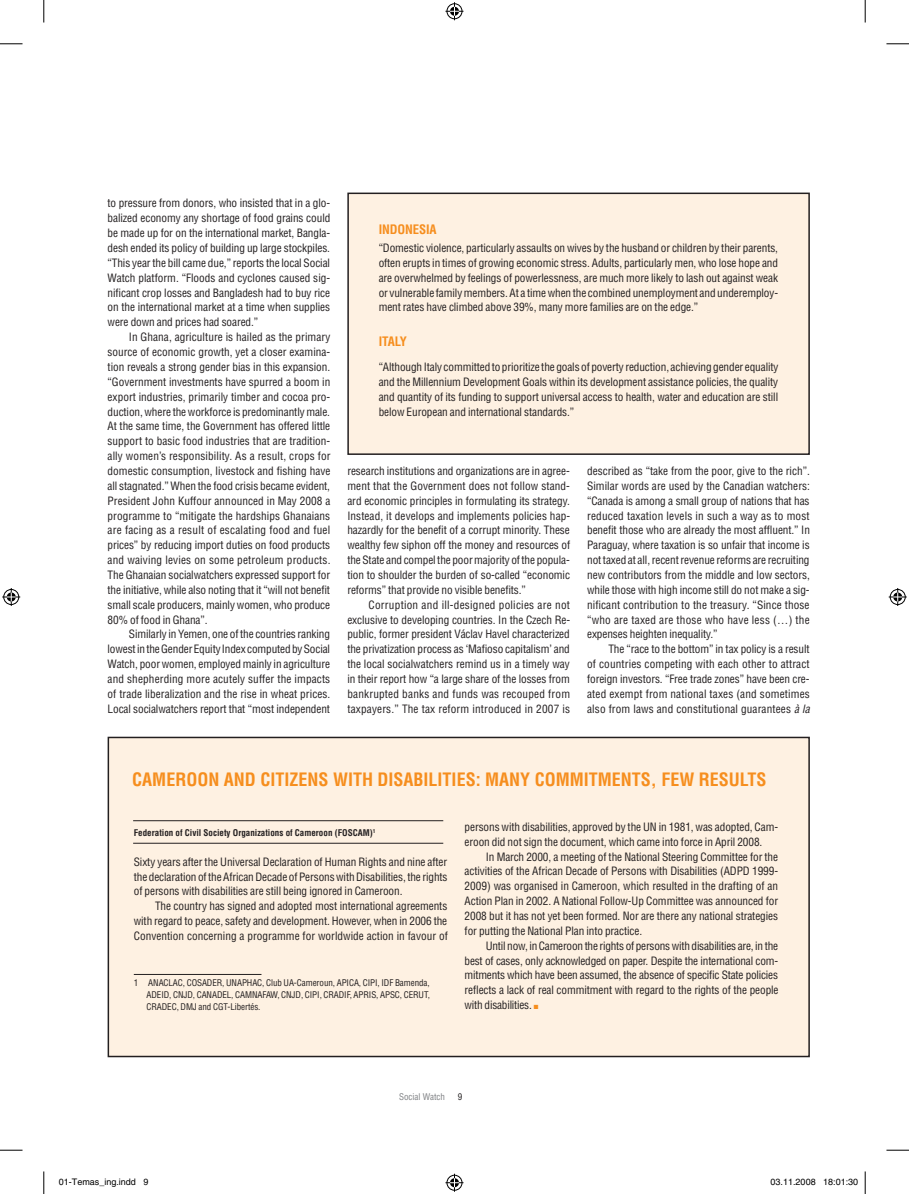
<style>
.page{position:relative;width:909px;height:1194px;background:#fff}
.page>*{position:absolute;margin:0;border:0;box-sizing:border-box;transform-origin:0 0}
.t1{font:700 condensed 18px "Helvetica";color:#f68e1e}
.t2{font:700 condensed 12.75px "Helvetica";letter-spacing:-.01em;color:#f68e1e}
.t3{font:condensed 11.25px/14.9px "Helvetica";letter-spacing:-.01em;color:#231f20;text-align:justify}
.t4{font:condensed 9px/12px "Helvetica";letter-spacing:-.01em;color:#231f20;text-align:justify}
.t5{font:700 condensed 9px "Helvetica";color:#231f20}
.t6{font:9px "Helvetica";color:#000}
.t7{font:condensed 9px "Helvetica";color:#808285}
.s1{font-style:italic}
.s2{color:#f68e1e}
</style>
<div class="page">
<div style="left:348px;top:193px;width:460px;height:261px;background:#fef1e2"></div>
<div style="left:347px;top:192px;width:462px;height:263px;border:2px solid #231f20"></div>
<div style="left:108px;top:737px;width:700px;height:319px;background:#fef1e2"></div>
<div style="left:108px;top:736px;width:701px;height:320px;border:2px solid #231f20"></div>
<hr style="left:133px;top:820px;width:310px;height:1px;background:#231f20">
<hr style="left:133px;top:842px;width:310px;height:1px;background:#231f20">
<hr style="left:134px;top:973px;width:127px;height:1px;background:#231f20">
<svg style="left:0;top:44px;width:22px;height:1px"></svg>
<svg style="left:886px;top:44px;width:22px;height:1px"></svg>
<svg style="left:0;top:1149px;width:22px;height:1px"></svg>
<svg style="left:886px;top:1149px;width:22px;height:1px"></svg>
<svg style="left:44px;top:0;width:1px;height:22px"></svg>
<svg style="left:44px;top:1171px;width:1px;height:22px"></svg>
<svg style="left:864px;top:0;width:1px;height:22px"></svg>
<svg style="left:864px;top:1171px;width:1px;height:22px"></svg>
<svg style="left:445px;top:2px;width:18px;height:18px"></svg>
<svg style="left:445px;top:1173px;width:18px;height:18px"></svg>
<svg style="left:2px;top:588px;width:18px;height:18px"></svg>
<svg style="left:888px;top:588px;width:18px;height:18px"></svg>
<p class="t3" style="left:108px;top:196px;width:224px">to pressure from donors, who insisted that in a glo&shy;balized economy any shortage of food grains could be made up for on the international market, Bangla&shy;desh ended its policy of building up large stockpiles. “This year the bill came due,” reports the local Social Watch platform. “Floods and cyclones caused sig&shy;nificant crop losses and Bangladesh had to buy rice on the international market at a time when supplies were down and prices had soared.”</p>
<p class="t3" style="left:108px;top:329px;width:224px;text-indent:21px">In Ghana, agriculture is hailed as the primary source of economic growth, yet a closer examina&shy;tion reveals a strong gender bias in this expansion. “Government investments have spurred a boom in export industries, primarily timber and cocoa pro&shy;duction, where the workforce is predominantly male.<br>At the same time, the Government has offered little support to basic food industries that are tradition&shy;ally women’s responsibility. As a result, crops for domestic consumption, livestock and fishing have all stagnated.” When the food crisis became evident, President John Kuffour announced in May 2008 a programme to “mitigate the hardships Ghanaians are facing as a result of escalating food and fuel prices” by reducing import duties on food products and waiving levies on some petroleum products.<br>The Ghanaian socialwatchers expressed support for the initiative, while also noting that it “will not benefit small scale producers, mainly women, who produce 80% of food in Ghana”.</p>
<p class="t3" style="left:108px;top:626px;width:224px;text-indent:21px">Similarly in Yemen, one of the countries ranking lowest in the Gender Equity Index computed by Social Watch, poor women, employed mainly in agriculture and shepherding more acutely suffer the impacts of trade liberalization and the rise in wheat prices.<br>Local socialwatchers report that “most independent</p>
<p class="t2" style="left:378px;top:221px;width:48px">INDONESIA</p>
<p class="t3" style="left:378px;top:240px;width:401px">“Domestic violence, particularly assaults on wives by the husband or children by their parents, often erupts in times of growing economic stress. Adults, particularly men, who lose hope and are overwhelmed by feelings of powerlessness, are much more likely to lash out against weak or vulnerable family members. At a time when the combined unemployment and underemploy&shy;ment rates have climbed above 39%, many more families are on the edge.”</p>
<p class="t2" style="left:378px;top:333px;width:11px">ITALY</p>
<p class="t3" style="left:378px;top:359px;width:401px">“Although Italy committed to prioritize the goals of poverty reduction, achieving gender equality and the Millennium Development Goals within its development assistance policies, the quality and quantity of its funding to support universal access to health, water and education are still below European and international standards.”</p>
<p class="t3" style="left:347px;top:463px;width:224px">research institutions and organizations are in agree&shy;ment that the Government does not follow stand&shy;ard economic principles in formulating its strategy.<br>Instead, it develops and implements policies hap&shy;hazardly for the benefit of a corrupt minority. These wealthy few siphon off the money and resources of the State and compel the poor majority of the popula&shy;tion to shoulder the burden of so-called “economic reforms” that provide no visible benefits.”</p>
<p class="t3" style="left:347px;top:596px;width:224px;text-indent:21px">Corruption and ill-designed policies are not exclusive to developing countries. In the Czech Re&shy;public, former president Václav Havel characterized the privatization process as ‘Mafioso capitalism’ and the local socialwatchers remind us in a timely way in their report how “a large share of the losses from bankrupted banks and funds was recouped from taxpayers.” The tax reform introduced in 2007 is</p>
<p class="t3" style="left:587px;top:463px;width:224px">described as “take from the poor, give to the rich”.<br>Similar words are used by the Canadian watchers: “Canada is among a small group of nations that has reduced taxation levels in such a way as to most benefit those who are already the most affluent.” In Paraguay, where taxation is so unfair that income is not taxed at all, recent revenue reforms are recruiting new contributors from the middle and low sectors, while those with high income still do not make a sig&shy;nificant contribution to the treasury. “Since those “who are taxed are those who have less (…) the expenses heighten inequality.”</p>
<p class="t3" style="left:587px;top:641px;width:224px;text-indent:21px">The “race to the bottom” in tax policy is a result of countries competing with each other to attract foreign investors. “Free trade zones” have been cre&shy;ated exempt from national taxes (and sometimes also from laws and constitutional guarantees <span class="s1">à la</span></p>
<h1 class="t1" style="left:132px;top:768px;width:212px">CAMEROON AND CITIZENS WITH</h1>
<h1 class="t1" style="left:377px;top:768px;width:54px">DISABILITI</h1>
<h1 class="t1" style="left:456px;top:768px;width:273px">ES: MANY COMMITMENTS , FEW RESULTS</h1>
<p class="t5" style="left:134px;top:827px;width:243px">FEDERATION OF CIVIL SOCIETY ORGANIZATIONS OF CAMEROON (FOSCAM)<sup>1</sup></p>
<p class="t3" style="left:134px;top:853px;width:315px">Sixty years after the Universal Declaration of Human Rights and nine after the declaration of the African Decade of Persons with Disabilities, the rights of persons with disabilities are still being ignored in Cameroon.</p>
<p class="t3" style="left:134px;top:898px;width:315px;text-indent:21px">The country has signed and adopted most international agreements with regard to peace, safety and development. However, when in 2006 the Convention concerning a programme for worldwide action in favour of</p>
<p class="t4" style="left:146px;top:976px;width:285px;text-indent:-13px">1 ANACLAC, COSADER, UNAPHAC, Club UA-Cameroun, APICA, CIPI, IDF Bamenda, ADEID, CNJD, CANADEL, CAMNAFAW, CNJD, CIPI, CRADIF, APRIS, APSC, CERUT, CRADEC, DMJ and CGT-Libertés.</p>
<p class="t3" style="left:464px;top:818px;width:315px">persons with disabilities, approved by the UN in 1981, was adopted, Cam&shy;eroon did not sign the document, which came into force in April 2008.</p>
<p class="t3" style="left:464px;top:848px;width:315px;text-indent:21px">In March 2000, a meeting of the National Steering Committee for the activities of the African Decade of Persons with Disabilities (ADPD 1999- 2009) was organised in Cameroon, which resulted in the drafting of an Action Plan in 2002. A National Follow-Up Committee was announced for 2008 but it has not yet been formed. Nor are there any national strategies for putting the National Plan into practice.</p>
<p class="t3" style="left:464px;top:937px;width:315px;text-indent:21px">Until now, in Cameroon the rights of persons with disabilities are, in the best of cases, only acknowledged on paper. Despite the international com&shy;mitments which have been assumed, the absence of specific State policies reflects a lack of real commitment with regard to the rights of the people with disabilities. <span class="s2">■</span></p>
<p class="t7" style="left:399px;top:1091px;width:48px">Social Watch</p>
<p class="t4" style="left:457px;top:1090px;width:6px">9</p>
<p class="t6" style="left:59px;top:1176px;width:91px">01-Temas_ing.indd 9</p>
<p class="t6" style="left:770px;top:1176px;width:89px">03.11.2008 18:01:30</p>
</div>
